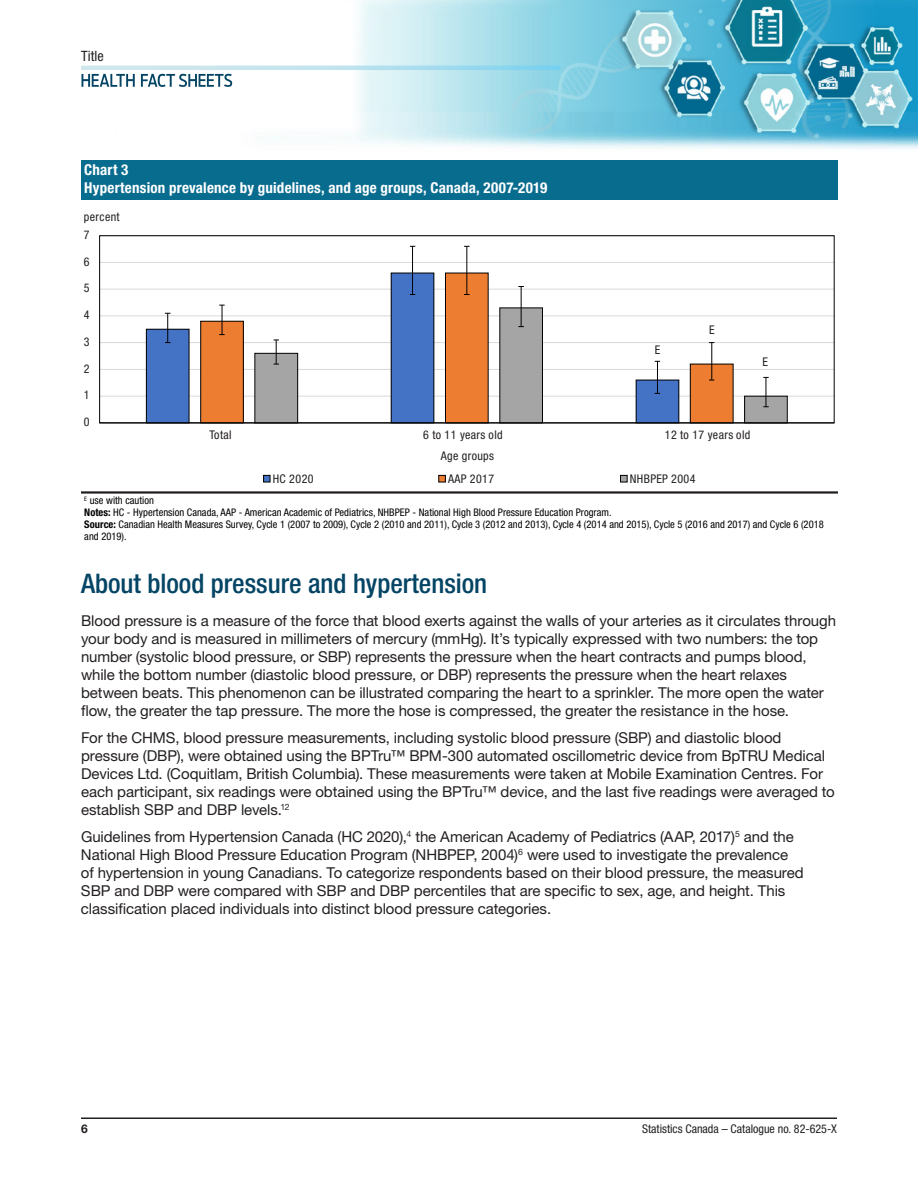
<style>
.page{position:relative;width:918px;height:1188px;background:#fff}
.page>*{position:absolute;margin:0;border:0;box-sizing:border-box;transform-origin:0 0}
.t1{font:500 condensed 27px "Helvetica Neue LT Std";color:#044464}
.t2{font:15px/18px "Helvetica Neue LT Std";letter-spacing:-.005em;color:#231f20}
.t3{font:700 condensed 15px/18px "Helvetica Neue LT Std";letter-spacing:.015em;color:#fff}
.t4{font:condensed 14.25px "Helvetica Neue LT Std";letter-spacing:.005em;color:#231f20}
.t5{font:condensed 12px "Helvetica Neue LT Std";letter-spacing:.025em;color:#231f20}
.t6{font:condensed 12px "Helvetica Neue LT Std";color:#231f20}
.t7{font:700 12px "Helvetica Neue LT Std";color:#231f20}
.t8{font:condensed 10.5px/12px "Helvetica Neue LT Std";letter-spacing:.005em;color:#000}
.s1{font-weight:700}
</style>
<div class="page">
<img style="left:114px;top:0;width:804px;height:149px">
<svg style="left:81px;top:66px;width:479px;height:4px;background:#b5e0ed"></svg>
<hr style="left:81px;top:1118px;width:756px;height:1px;background:#231f20">
<svg style="left:82px;top:74px;width:150px;height:13px"></svg>
<hr style="left:81px;top:491px;width:756px;height:3px;background:#231f20">
<div style="left:81px;top:160px;width:756px;height:40px;background:#086c8f"></div>
<hr style="left:100px;top:396px;width:734px;height:1px;background:#d9d9d9">
<hr style="left:100px;top:369px;width:734px;height:1px;background:#d9d9d9">
<hr style="left:100px;top:342px;width:734px;height:1px;background:#d9d9d9">
<hr style="left:100px;top:315px;width:734px;height:1px;background:#d9d9d9">
<hr style="left:100px;top:289px;width:734px;height:1px;background:#d9d9d9">
<hr style="left:100px;top:262px;width:734px;height:1px;background:#d9d9d9">
<div style="left:99px;top:235px;width:736px;height:188px;border:1px solid #000"></div>
<div style="left:146px;top:329px;width:43px;height:94px;background:#4472c4"></div>
<div style="left:391px;top:273px;width:43px;height:150px;background:#4472c4"></div>
<div style="left:636px;top:380px;width:43px;height:43px;background:#4472c4"></div>
<div style="left:146px;top:329px;width:43px;height:94px;border:1px solid #000"></div>
<div style="left:201px;top:321px;width:42px;height:102px;background:#ed7d31"></div>
<div style="left:445px;top:273px;width:43px;height:150px;background:#ed7d31"></div>
<div style="left:690px;top:364px;width:43px;height:59px;background:#ed7d31"></div>
<div style="left:200px;top:321px;width:44px;height:102px;border:1px solid #000"></div>
<div style="left:445px;top:273px;width:44px;height:150px;border:1px solid #000"></div>
<div style="left:690px;top:364px;width:44px;height:59px;border:1px solid #000"></div>
<div style="left:255px;top:353px;width:43px;height:70px;background:#a5a5a5"></div>
<div style="left:500px;top:308px;width:42px;height:115px;background:#a5a5a5"></div>
<div style="left:745px;top:396px;width:42px;height:27px;background:#a5a5a5"></div>
<div style="left:254px;top:353px;width:44px;height:70px;border:1px solid #000"></div>
<div style="left:499px;top:308px;width:44px;height:115px;border:1px solid #000"></div>
<div style="left:744px;top:396px;width:44px;height:27px;border:1px solid #000"></div>
<svg style="left:165px;top:313px;width:5px;height:30px"></svg>
<svg style="left:410px;top:246px;width:5px;height:49px"></svg>
<svg style="left:655px;top:361px;width:5px;height:33px"></svg>
<svg style="left:219px;top:305px;width:6px;height:30px"></svg>
<svg style="left:464px;top:246px;width:6px;height:49px"></svg>
<svg style="left:709px;top:342px;width:5px;height:39px"></svg>
<svg style="left:274px;top:340px;width:5px;height:25px"></svg>
<svg style="left:518px;top:286px;width:6px;height:41px"></svg>
<svg style="left:763px;top:377px;width:6px;height:30px"></svg>
<hr style="left:100px;top:423px;width:734px;height:1px;background:#000">
<div style="left:264px;top:475px;width:6px;height:7px;background:#4472c4"></div>
<div style="left:263px;top:475px;width:7px;height:7px;border:1px solid #000"></div>
<div style="left:439px;top:475px;width:6px;height:7px;background:#ed7d31"></div>
<div style="left:438px;top:475px;width:8px;height:7px;border:1px solid #000"></div>
<div style="left:621px;top:475px;width:6px;height:7px;background:#a5a5a5"></div>
<div style="left:620px;top:475px;width:8px;height:7px;border:1px solid #000"></div>
<p class="t4" style="left:81px;top:48px;width:24px">Title</p>
<p class="t3" style="left:84px;top:161px;width:464px">Chart 3<br>Hypertension prevalence by guidelines, and age groups, Canada, 2007-2019</p>
<p class="t5" style="left:84px;top:210px;width:37px">percent</p>
<p class="t5" style="left:84px;top:228px;width:7px">7</p>
<p class="t5" style="left:84px;top:255px;width:7px">6</p>
<p class="t5" style="left:84px;top:281px;width:7px">5</p>
<p class="t5" style="left:84px;top:308px;width:7px">4</p>
<p class="t5" style="left:84px;top:335px;width:7px">3</p>
<p class="t5" style="left:84px;top:362px;width:7px">2</p>
<p class="t5" style="left:84px;top:388px;width:7px">1</p>
<p class="t5" style="left:84px;top:415px;width:7px">0</p>
<p class="t5" style="left:655px;top:343px;width:7px">E</p>
<p class="t5" style="left:709px;top:323px;width:7px">E</p>
<p class="t5" style="left:763px;top:354px;width:7px">E</p>
<p class="t5" style="left:210px;top:428px;width:23px">Total</p>
<p class="t5" style="left:423px;top:428px;width:81px">6 to 11 years old</p>
<p class="t5" style="left:665px;top:428px;width:87px">12 to 17 years old</p>
<p class="t5" style="left:441px;top:449px;width:55px">Age groups</p>
<p class="t5" style="left:273px;top:472px;width:42px">HC 2020</p>
<p class="t5" style="left:448px;top:472px;width:48px">AAP 2017</p>
<p class="t5" style="left:630px;top:472px;width:67px">NHBPEP 2004</p>
<p class="t8" style="left:84px;top:494px;width:741px"><sup>E</sup> use with caution<br><span class="s1">Notes:</span> HC - Hypertension Canada, AAP - American Academic of Pediatrics, NHBPEP - National High Blood Pressure Education Program.<br><span class="s1">Source:</span> Canadian Health Measures Survey, Cycle 1 (2007 to 2009), Cycle 2 (2010 and 2011), Cycle 3 (2012 and 2013), Cycle 4 (2014 and 2015), Cycle 5 (2016 and 2017) and Cycle 6 (2018 and 2019).</p>
<h1 class="t1" style="left:81px;top:568px;width:408px">About blood pressure and hypertension</h1>
<p class="t2" style="left:81px;top:612px;width:757px">Blood pressure is a measure of the force that blood exerts against the walls of your arteries as it circulates through your body and is measured in millimeters of mercury (mmHg). It’s typically expressed with two numbers: the top number (systolic blood pressure, or SBP) represents the pressure when the heart contracts and pumps blood, while the bottom number (diastolic blood pressure, or DBP) represents the pressure when the heart relaxes between beats. This phenomenon can be illustrated comparing the heart to a sprinkler. The more open the water flow, the greater the tap pressure. The more the hose is compressed, the greater the resistance in the hose.</p>
<p class="t2" style="left:81px;top:729px;width:755px">For the CHMS, blood pressure measurements, including systolic blood pressure (SBP) and diastolic blood pressure (DBP), were obtained using the BPTru™ BPM-300 automated oscillometric device from BpTRU Medical Devices Ltd. (Coquitlam, British Columbia). These measurements were taken at Mobile Examination Centres. For each participant, six readings were obtained using the BPTru™ device, and the last five readings were averaged to establish SBP and DBP levels.<sup>12</sup></p>
<p class="t2" style="left:81px;top:828px;width:724px">Guidelines from Hypertension Canada (HC 2020),<sup>4</sup> the American Academy of Pediatrics (AAP, 2017)<sup>5</sup> and the National High Blood Pressure Education Program (NHBPEP, 2004)<sup>6</sup> were used to investigate the prevalence of hypertension in young Canadians. To categorize respondents based on their blood pressure, the measured SBP and DBP were compared with SBP and DBP percentiles that are specific to sex, age, and height. This classification placed individuals into distinct blood pressure categories.</p>
<p class="t7" style="left:81px;top:1122px;width:8px">6</p>
<p class="t6" style="left:642px;top:1122px;width:196px">Statistics Canada – Catalogue no. 82-625-X</p>
</div>
